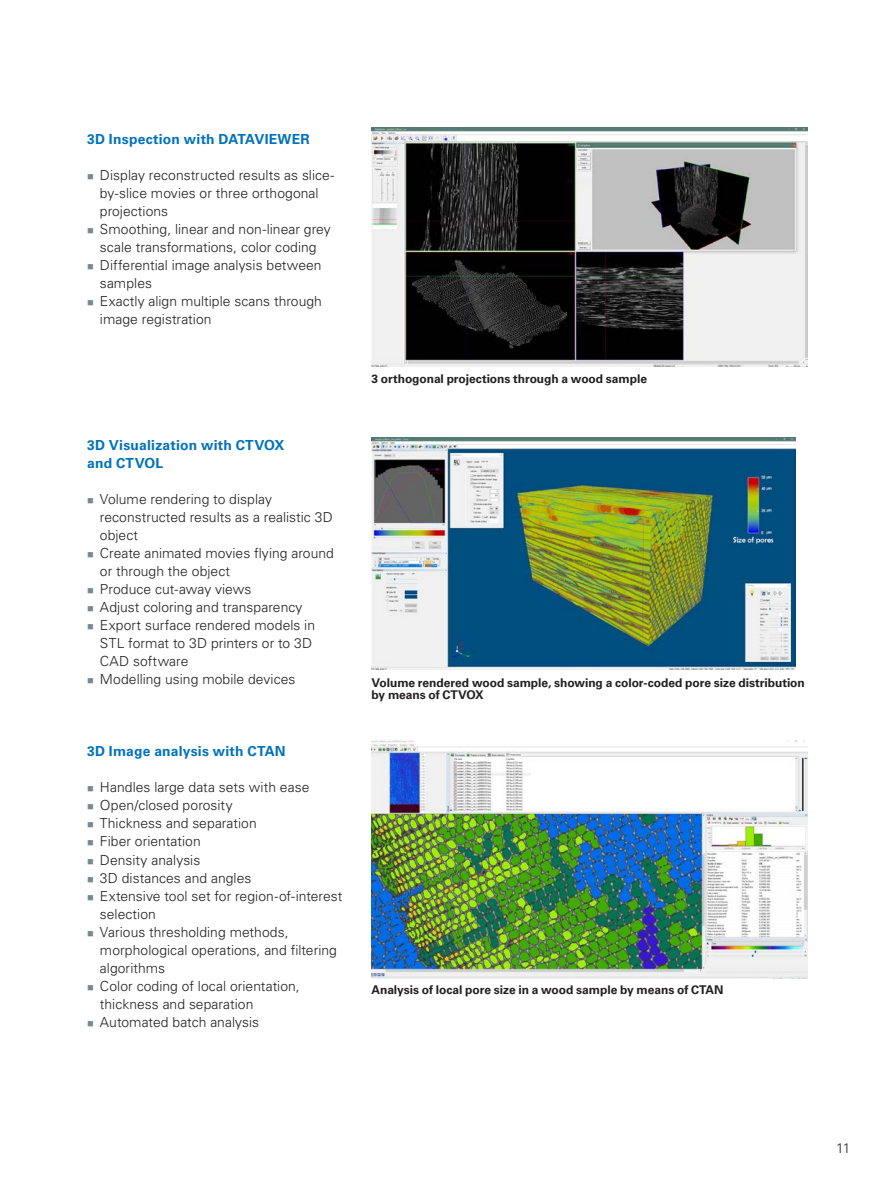
<style>
.page{position:relative;width:893px;height:1187px;background:#fff}
.page>*{position:absolute;margin:0;border:0;box-sizing:border-box;transform-origin:0 0}
.t1{font:300 13.8px/18px "Univers LT Std";letter-spacing:.005em;color:#231f20}
.Subheadline_blau{font:700 13.8px/18px "Univers LT Std";letter-spacing:.015em;color:#0072bc}
.Caption_fett_schwarz{font:700 12px/12px "Univers LT Std";letter-spacing:-.005em;color:#231f20}
</style>
<div class="page">
<img style="left:372px;top:128px;width:436px;height:238px">
<img style="left:372px;top:437px;width:423px;height:232px">
<img style="left:372px;top:739px;width:436px;height:239px">
<p class="Subheadline_blau" style="left:87px;top:130px;width:224px">3D Inspection with DATAVIEWER</p>
<p class="t1" style="left:100px;top:166px;width:236px">Display reconstructed results as slice&shy;by-slice movies or three orthogonal projections</p>
<p class="t1" style="left:100px;top:220px;width:232px">Smoothing, linear and non-linear grey scale transformations, color coding</p>
<p class="t1" style="left:100px;top:256px;width:223px">Differential image analysis between samples</p>
<p class="t1" style="left:100px;top:292px;width:224px">Exactly align multiple scans through image registration</p>
<p class="Subheadline_blau" style="left:87px;top:436px;width:199px">3D Visualization with CTVOX and CTVOL</p>
<p class="t1" style="left:100px;top:490px;width:234px">Volume rendering to display reconstructed results as a realistic 3D object</p>
<p class="t1" style="left:100px;top:544px;width:235px">Create animated movies flying around or through the object</p>
<p class="t1" style="left:100px;top:580px;width:153px">Produce cut-away views</p>
<p class="t1" style="left:100px;top:598px;width:204px">Adjust coloring and transparency</p>
<p class="t1" style="left:100px;top:616px;width:217px">Export surface rendered models in<br>STL format to 3D printers or to 3D<br>CAD software</p>
<p class="t1" style="left:100px;top:670px;width:197px">Modelling using mobile devices</p>
<p class="Subheadline_blau" style="left:87px;top:742px;width:200px">3D Image analysis with CTAN</p>
<p class="t1" style="left:100px;top:778px;width:211px">Handles large data sets with ease</p>
<p class="t1" style="left:100px;top:796px;width:134px">Open/closed porosity</p>
<p class="t1" style="left:100px;top:814px;width:158px">Thickness and separation</p>
<p class="t1" style="left:100px;top:832px;width:102px">Fiber orientation</p>
<p class="t1" style="left:100px;top:850px;width:102px">Density analysis</p>
<p class="t1" style="left:100px;top:868px;width:153px">3D distances and angles</p>
<p class="t1" style="left:100px;top:886px;width:244px">Extensive tool set for region-of-interest selection</p>
<p class="t1" style="left:100px;top:922px;width:239px">Various thresholding methods, morphological operations, and filtering algorithms</p>
<p class="t1" style="left:100px;top:976px;width:201px">Color coding of local orientation, thickness and separation</p>
<p class="t1" style="left:100px;top:1012px;width:161px">Automated batch analysis</p>
<p class="Caption_fett_schwarz" style="left:372px;top:373px;width:277px">3 orthogonal projections through a wood sample</p>
<p class="Caption_fett_schwarz" style="left:372px;top:676px;width:435px">Volume rendered wood sample, showing a color-coded pore size distribution by means of CTVOX</p>
<p class="Caption_fett_schwarz" style="left:372px;top:984px;width:353px">Analysis of local pore size in a wood sample by means of CTAN</p>
<p class="t1" style="left:836px;top:1138px;width:16px">11</p>
</div>
